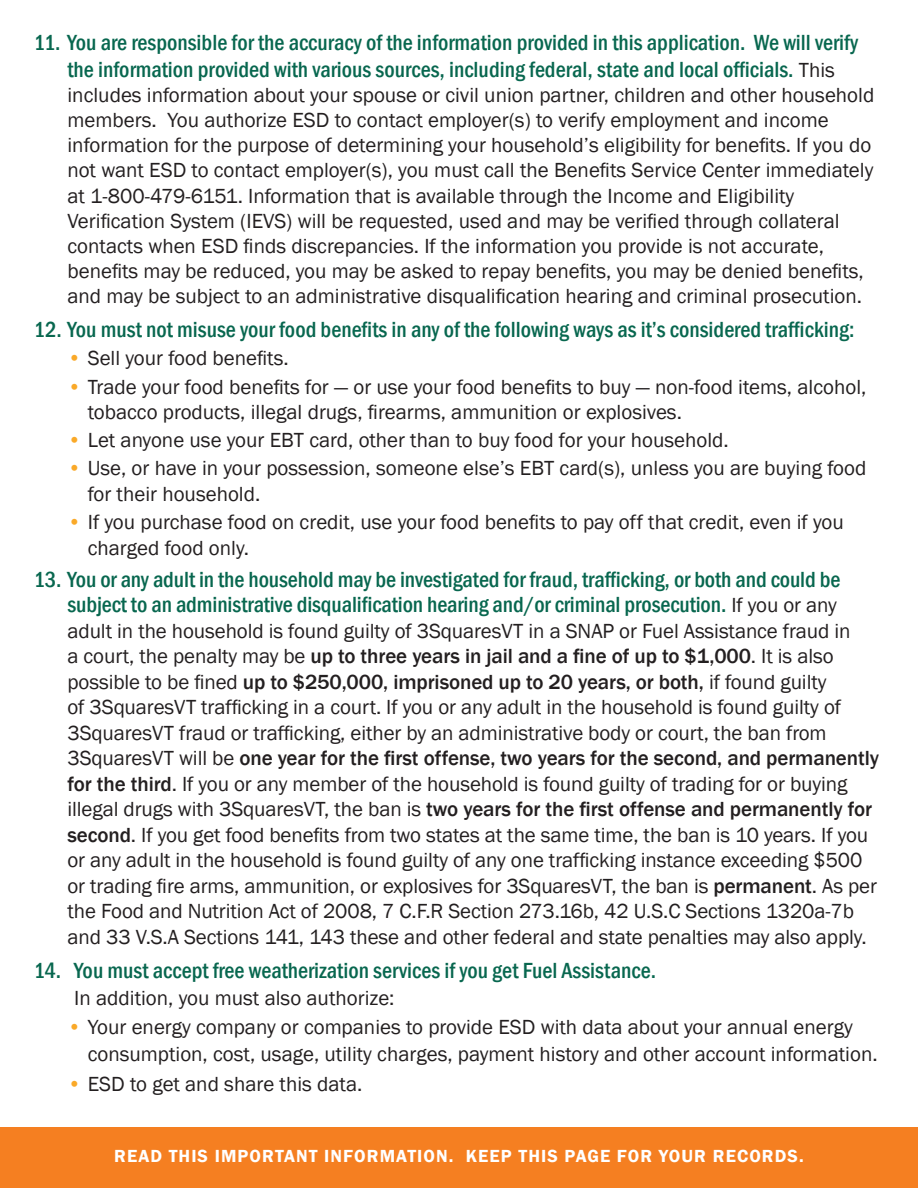
<style>
.page{position:relative;width:918px;height:1188px;background:#fff}
.page>*{position:absolute;margin:0;border:0;box-sizing:border-box;transform-origin:0 0}
.t1{font:500 condensed 22.5px/27px "Franklin Gothic";color:#08674f;text-align:center}
.t2{font:21px/25.5px "Franklin Gothic";color:#231f20}
.t3{font:600 18px "Franklin Gothic";letter-spacing:.06em;color:#fff}
.s1{font-weight:400;font-stretch:normal;font-size:21px;color:#231f20}
.s2{color:#faa928}
.s3{font-weight:500}
</style>
<div class="page">
<div style="left:0;top:1127px;width:918px;height:61px;background:#f57f21"></div>
<p class="t1" style="left:34px;top:28px;width:826px">11. You are responsible for the accuracy of the information provided in this application. We will verify the information provided with various sources, including federal, state and local officials. <span class="s1">This</span></p>
<p class="t2" style="left:68px;top:83px;width:808px">includes information about your spouse or civil union partner, children and other household members. You authorize ESD to contact employer(s) to verify employment and income information for the purpose of determining your household’s eligibility for benefits. If you do not want ESD to contact employer(s), you must call the Benefits Service Center immediately at 1-800-479-6151. Information that is available through the Income and Eligibility Verification System (IEVS) will be requested, used and may be verified through collateral contacts when ESD finds discrepancies. If the information you provide is not accurate, benefits may be reduced, you may be asked to repay benefits, you may be denied benefits, and may be subject to an administrative disqualification hearing and criminal prosecution.</p>
<p class="t1" style="left:34px;top:316px;width:822px">12. You must not misuse your food benefits in any of the following ways as it’s considered trafficking:</p>
<p class="t2" style="left:68px;top:346px;width:223px"><span class="s2">•</span> Sell your food benefits.</p>
<p class="t2" style="left:88px;top:374px;width:780px;text-indent:-20px"><span class="s2">•</span> Trade your food benefits for — or use your food benefits to buy — non-food items, alcohol, tobacco products, illegal drugs, firearms, ammunition or explosives.</p>
<p class="t2" style="left:68px;top:428px;width:663px"><span class="s2">•</span> Let anyone use your EBT card, other than to buy food for your household.</p>
<p class="t2" style="left:88px;top:456px;width:780px;text-indent:-20px"><span class="s2">•</span> Use, or have in your possession, someone else’s EBT card(s), unless you are buying food for their household.</p>
<p class="t2" style="left:88px;top:510px;width:758px;text-indent:-20px"><span class="s2">•</span> If you purchase food on credit, use your food benefits to pay off that credit, even if you charged food only.</p>
<p class="t1" style="left:34px;top:566px;width:808px;line-height:25.5px;text-align:right">13. You or any adult in the household may be investigated for fraud, trafficking, or both and could be subject to an administrative disqualification hearing and/or criminal prosecution. <span class="s1">If you or any</span></p>
<p class="t2" style="left:68px;top:619px;width:813px">adult in the household is found guilty of 3SquaresVT in a SNAP or Fuel Assistance fraud in<br>a court, the penalty may be <span class="s3">up to three years in jail and a fine of up to $1,000</span>. It is also possible to be fined <span class="s3">up to $250,000, imprisoned up to 20 years, or both,</span> if found guilty<br>of 3SquaresVT trafficking in a court. If you or any adult in the household is found guilty of 3SquaresVT fraud or trafficking, either by an administrative body or court, the ban from 3SquaresVT will be <span class="s3">one year for the first offense, two years for the second, and permanently for the third</span>. If you or any member of the household is found guilty of trading for or buying illegal drugs with 3SquaresVT, the ban is <span class="s3">two years for the first offense and permanently for second</span>. If you get food benefits from two states at the same time, the ban is 10 years. If you or any adult in the household is found guilty of any one trafficking instance exceeding $500 or trading fire arms, ammunition, or explosives for 3SquaresVT, the ban is <span class="s3">permanent</span>. As per the Food and Nutrition Act of 2008, 7 C.F.R Section 273.16b, 42 U.S.C Sections 1320a-7b and 33 V.S.A Sections 141, 143 these and other federal and state penalties may also apply.</p>
<p class="t1" style="left:34px;top:956px;width:624px">14. You must accept free weatherization services if you get Fuel Assistance.</p>
<p class="t2" style="left:74px;top:985px;width:322px">In addition, you must also authorize:</p>
<p class="t2" style="left:88px;top:1014px;width:791px;line-height:27px;text-indent:-20px"><span class="s2">•</span> Your energy company or companies to provide ESD with data about your annual energy consumption, cost, usage, utility charges, payment history and other account information.</p>
<p class="t2" style="left:68px;top:1072px;width:296px"><span class="s2">•</span> ESD to get and share this data.</p>
<p class="t3" style="left:114px;top:1145px;width:691px">READ THIS IMPORTANT INFORMATION. KEEP THIS PAGE FOR YOUR RECORDS.</p>
</div>
